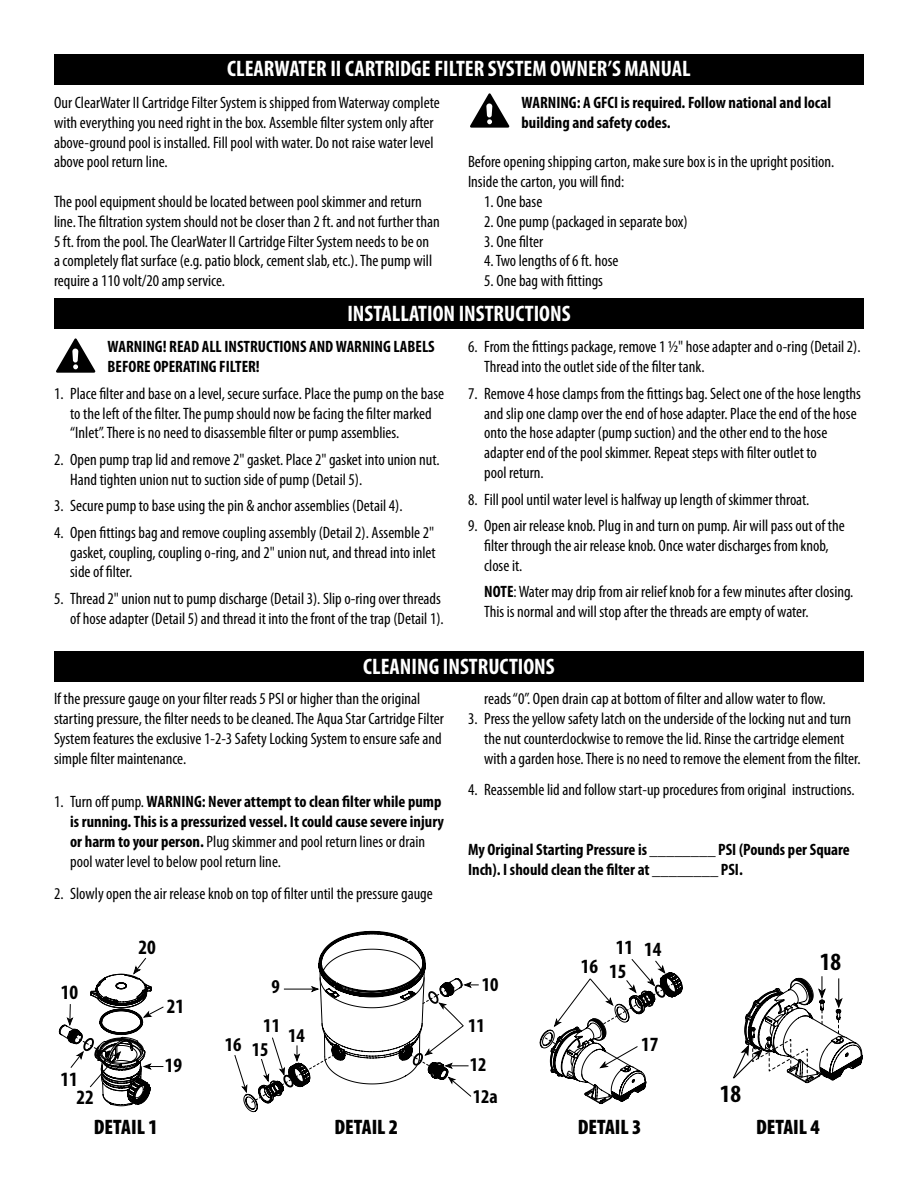
<style>
.page{position:relative;width:918px;height:1188px;background:#fff}
.page>*{position:absolute;margin:0;border:0;box-sizing:border-box;transform-origin:0 0}
.t1{font:700 condensed 24.9px "Myriad Pro";color:#000}
.t2{font:700 condensed 22.5px "Myriad Pro";color:#fff}
.t3{font:900 condensed 21px "Myriad Pro";color:#000}
.t4{font:700 condensed 20.4px "Myriad Pro";color:#000}
.t5{font:700 condensed 20.25px "Myriad Pro";color:#000}
.t6{font:700 condensed 19.65px/23.9px "Myriad Pro";color:#000}
.t7{font:condensed 16.5px/19.8px "Myriad Pro";color:#000}
.t8{font:700 condensed 16.5px/19.8px "Myriad Pro";color:#000}
.s1{font-weight:700}
.s2{font-weight:400}
</style>
<div class="page">
<div style="left:54px;top:54px;width:810px;height:30px;background:#000"></div>
<div style="left:54px;top:299px;width:810px;height:30px;background:#000"></div>
<svg style="left:470px;top:93px;width:40px;height:35px"></svg>
<svg style="left:56px;top:338px;width:40px;height:35px"></svg>
<svg style="left:59px;top:957px;width:105px;height:149px"></svg>
<svg style="left:540px;top:959px;width:143px;height:145px"></svg>
<svg style="left:234px;top:931px;width:245px;height:181px"></svg>
<svg style="left:733px;top:976px;width:130px;height:107px"></svg>
<div style="left:54px;top:652px;width:810px;height:30px;background:#000"></div>
<h2 class="t2" style="left:227px;top:56px;width:465px">CLEARWATER II CARTRIDGE FILTER SYSTEM OWNER’S MANUAL</h2>
<p class="t7" style="left:54px;top:93px;width:387px">Our ClearWater II Cartridge Filter System is shipped from Waterway complete with everything you need right in the box. Assemble filter system only after above-ground pool is installed. Fill pool with water. Do not raise water level above pool return line.</p>
<p class="t7" style="left:54px;top:192px;width:387px">The pool equipment should be located between pool skimmer and return line. The filtration system should not be closer than 2 ft. and not further than 5 ft. from the pool. The ClearWater II Cartridge Filter System needs to be on<br>a completely flat surface (e.g. patio block, cement slab, etc.). The pump will require a 110 volt/20 amp service.</p>
<p class="t8" style="left:522px;top:93px;width:311px">WARNING: A GFCI is required. Follow national and local building and safety codes.</p>
<p class="t7" style="left:468px;top:152px;width:368px">Before opening shipping carton, make sure box is in the upright position.<br>Inside the carton, you will find:</p>
<p class="t7" style="left:484px;top:192px;width:60px">1. One base</p>
<p class="t7" style="left:484px;top:212px;width:205px">2. One pump (packaged in separate box)</p>
<p class="t7" style="left:484px;top:232px;width:61px">3. One filter</p>
<p class="t7" style="left:484px;top:251px;width:136px">4. Two lengths of 6 ft. hose</p>
<p class="t7" style="left:484px;top:271px;width:120px">5. One bag with fittings</p>
<h2 class="t2" style="left:347px;top:301px;width:225px">INSTALLATION INSTRUCTIONS</h2>
<p class="t8" style="left:108px;top:337px;width:329px">WARNING! READ ALL INSTRUCTIONS AND WARNING LABELS<br>BEFORE OPERATING FILTER!</p>
<p class="t7" style="left:70px;top:384px;width:375px;text-indent:-16px">1. Place filter and base on a level, secure surface. Place the pump on the base to the left of the filter. The pump should now be facing the filter marked “Inlet”. There is no need to disassemble filter or pump assemblies.</p>
<p class="t7" style="left:70px;top:450px;width:371px;text-indent:-16px">2. Open pump trap lid and remove 2" gasket. Place 2" gasket into union nut.<br>Hand tighten union nut to suction side of pump (Detail 5).</p>
<p class="t7" style="left:54px;top:496px;width:350px">3. Secure pump to base using the pin &amp; anchor assemblies (Detail 4).</p>
<p class="t7" style="left:70px;top:523px;width:367px;text-align:justify;text-indent:-16px">4. Open fittings bag and remove coupling assembly (Detail 2). Assemble 2" gasket, coupling, coupling o-ring, and 2" union nut, and thread into inlet side of filter.</p>
<p class="t7" style="left:54px;top:589px;width:391px;text-align:right">5. Thread 2" union nut to pump discharge (Detail 3). Slip o-ring over threads of hose adapter (Detail 5) and thread it into the front of the trap (Detail 1).</p>
<p class="t7" style="left:484px;top:337px;width:378px;text-indent:-16px">6. From the fittings package, remove 1 1/2" hose adapter and o-ring (Detail 2).<br>Thread into the outlet side of the filter tank.</p>
<p class="t7" style="left:484px;top:384px;width:378px;text-indent:-16px">7. Remove 4 hose clamps from the fittings bag. Select one of the hose lengths and slip one clamp over the end of hose adapter. Place the end of the hose onto the hose adapter (pump suction) and the other end to the hose adapter end of the pool skimmer. Repeat steps with filter outlet to<br>pool return.</p>
<p class="t7" style="left:468px;top:490px;width:343px">8. Fill pool until water level is halfway up length of skimmer throat.</p>
<p class="t7" style="left:484px;top:516px;width:362px;text-indent:-16px">9. Open air release knob. Plug in and turn on pump. Air will pass out of the filter through the air release knob. Once water discharges from knob, close it.</p>
<p class="t7" style="left:484px;top:582px;width:371px"><span class="s1">NOTE</span>: Water may drip from air relief knob for a few minutes after closing.<br>This is normal and will stop after the threads are empty of water.</p>
<h2 class="t2" style="left:363px;top:654px;width:193px">CLEANING INSTRUCTIONS</h2>
<p class="t7" style="left:54px;top:689px;width:391px">If the pressure gauge on your filter reads 5 PSI or higher than the original starting pressure, the filter needs to be cleaned. The Aqua Star Cartridge Filter System features the exclusive 1-2-3 Safety Locking System to ensure safe and simple filter maintenance.</p>
<p class="t8" style="left:70px;top:792px;width:375px;text-indent:-16px"><span class="s2">1. Turn off pump.</span> WARNING: Never attempt to clean filter while pump is running. This is a pressurized vessel. It could cause severe injury or harm to your person. <span class="s2">Plug skimmer and pool return lines or drain pool water level to below pool return line.</span></p>
<p class="t7" style="left:54px;top:884px;width:380px">2. Slowly open the air release knob on top of filter until the pressure gauge</p>
<p class="t4" style="left:61px;top:980px;width:19px">10</p>
<p class="t4" style="left:61px;top:1066px;width:19px">11</p>
<p class="t4" style="left:77px;top:1085px;width:19px">22</p>
<p class="t4" style="left:139px;top:934px;width:19px">20</p>
<p class="t4" style="left:167px;top:994px;width:19px">21</p>
<p class="t4" style="left:165px;top:1053px;width:19px">19</p>
<p class="t6" style="left:225px;top:1033px;width:18px">16</p>
<p class="t6" style="left:271px;top:975px;width:10px">9</p>
<p class="t6" style="left:252px;top:1013px;width:30px;text-align:center">11<br>15</p>
<p class="t6" style="left:288px;top:1023px;width:18px">14</p>
<p class="t7" style="left:484px;top:689px;width:343px">reads “0”. Open drain cap at bottom of filter and allow water to flow.</p>
<p class="t7" style="left:484px;top:709px;width:378px;text-indent:-16px">3. Press the yellow safety latch on the underside of the locking nut and turn the nut counterclockwise to remove the lid. Rinse the cartridge element with a garden hose. There is no need to remove the element from the filter.</p>
<p class="t7" style="left:468px;top:780px;width:388px">4. Reassemble lid and follow start-up procedures from original instructions.</p>
<p class="t8" style="left:468px;top:840px;width:383px">My Original Starting Pressure is ________ PSI (Pounds per Square<br>Inch). I should clean the filter at ________ PSI.</p>
<p class="t6" style="left:468px;top:963px;width:32px;line-height:41.7px;text-indent:14px">10<br>11</p>
<p class="t6" style="left:470px;top:1049px;width:30px;line-height:32px">12<br>12a</p>
<p class="t5" style="left:616px;top:935px;width:47px">11 14</p>
<p class="t5" style="left:581px;top:956px;width:47px">16 15</p>
<p class="t5" style="left:641px;top:1032px;width:19px">17</p>
<h1 class="t1" style="left:720px;top:1078px;width:23px">18</h1>
<h1 class="t1" style="left:820px;top:946px;width:23px">18</h1>
<p class="t3" style="left:94px;top:1115px;width:65px">DETAIL 1</p>
<p class="t3" style="left:334px;top:1115px;width:65px">DETAIL 2</p>
<p class="t3" style="left:578px;top:1115px;width:65px">DETAIL 3</p>
<p class="t3" style="left:756px;top:1115px;width:65px">DETAIL 4</p>
</div>
